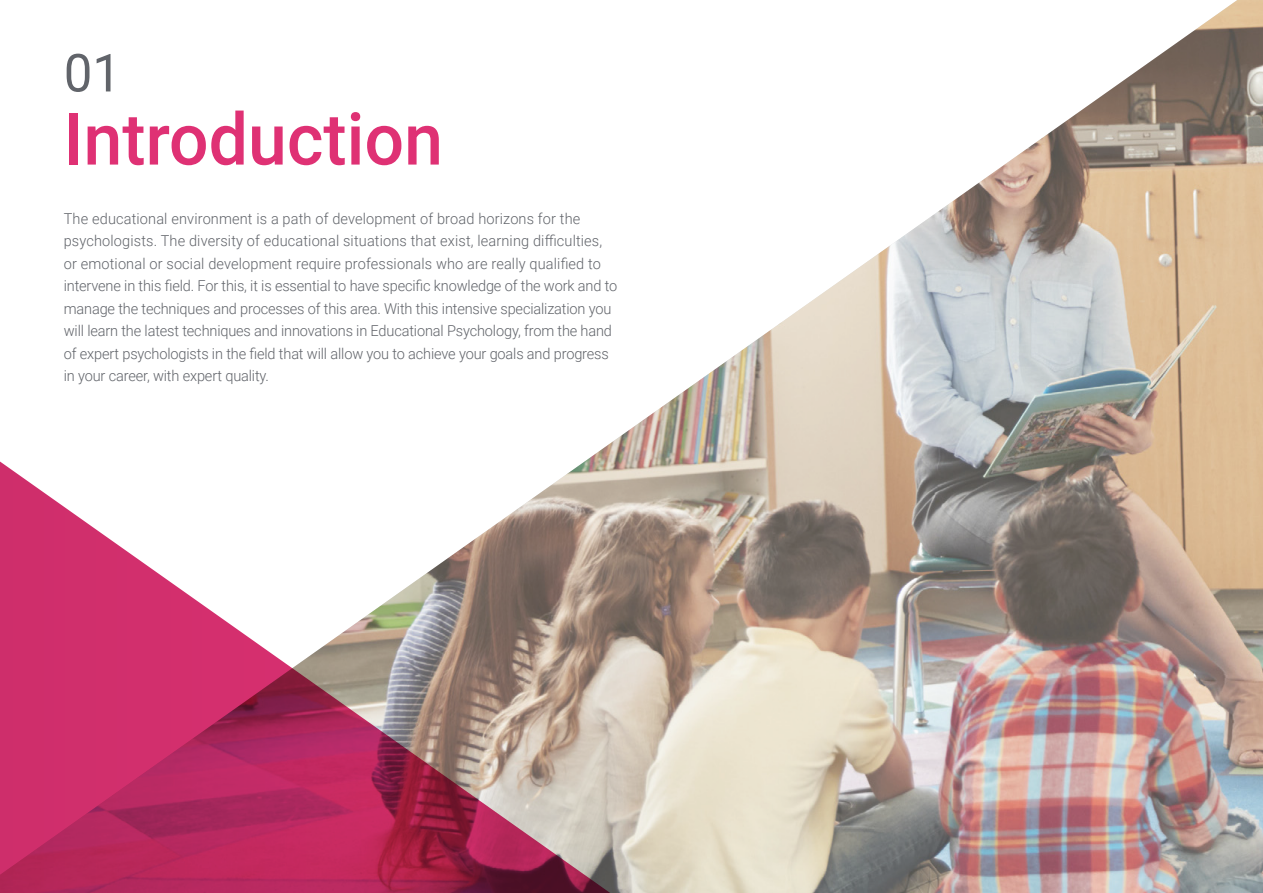
<style>
.page{position:relative;width:1263px;height:893px;background:#fff}
.page>*{position:absolute;margin:0;border:0;box-sizing:border-box;transform-origin:0 0}
.t1{font:500 72px "Roboto";color:#df3174}
.t2{font:52.5px "Roboto";color:#61646a}
.t3{font:300 15px/22.5px "Roboto";letter-spacing:-.01em;color:#61646a}
</style>
<div class="page">
<img style="left:606px;top:0;width:657px;height:893px">
<svg style="left:0;top:446px;width:640px;height:447px"></svg>
<h2 class="t2" style="left:64px;top:36px;width:59px">01</h2>
<h1 class="t1" style="left:64px;top:89px;width:381px">Introduction</h1>
<p class="t3" style="left:64px;top:207px;width:555px">The educational environment is a path of development of broad horizons for the psychologists. The diversity of educational situations that exist, learning difficulties, or emotional or social development require professionals who are really qualified to intervene in this field. For this, it is essential to have specific knowledge of the work and to manage the techniques and processes of this area. With this intensive specialization you will learn the latest techniques and innovations in Educational Psychology, from the hand of expert psychologists in the field that will allow you to achieve your goals and progress in your career, with expert quality.</p>
</div>
